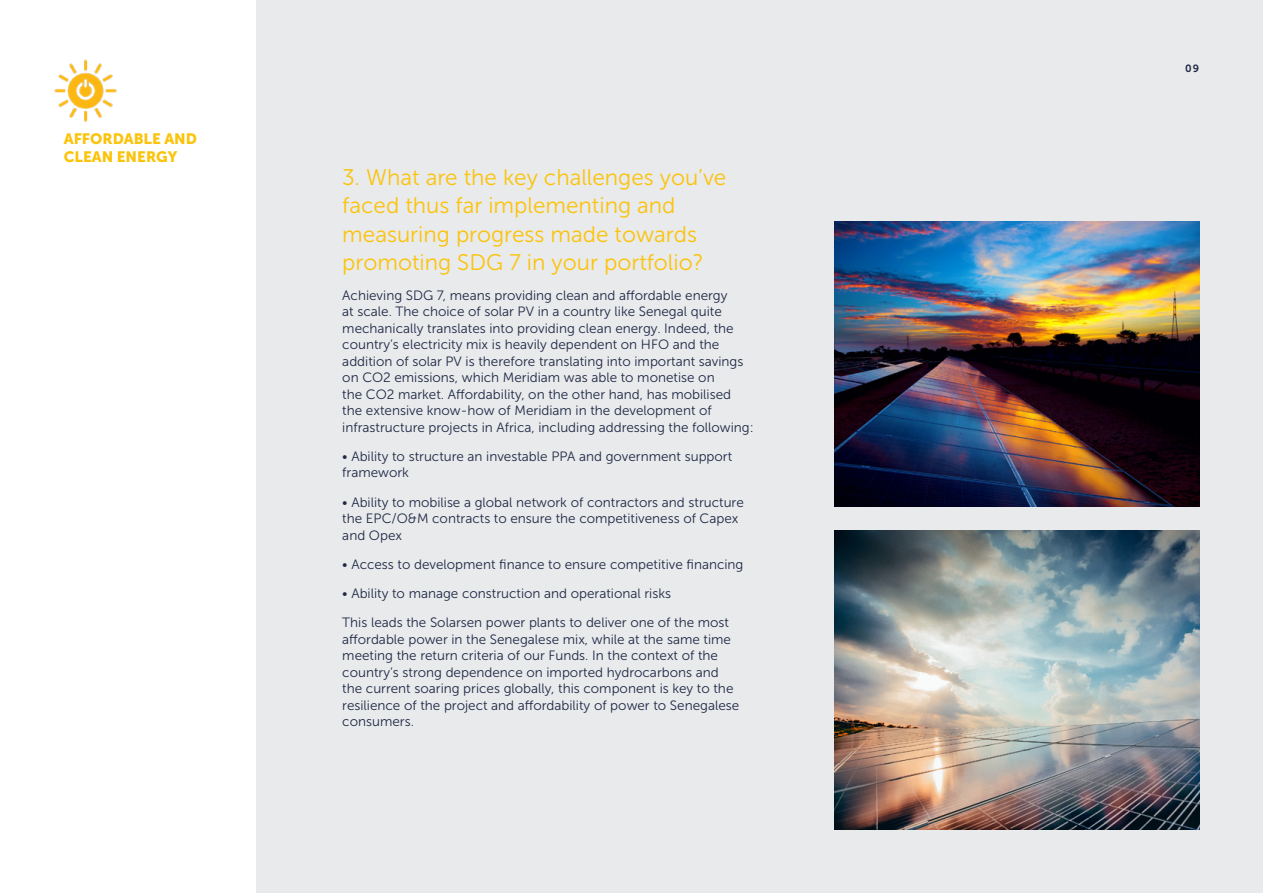
<style>
.page{position:relative;width:1263px;height:893px;background:#fff}
.page>*{position:absolute;margin:0;border:0;box-sizing:border-box;transform-origin:0 0}
.t1{font:22.5px/28.5px "Museo Sans 300";color:#fbc30a}
.t2{font:15px/18px "Museo Sans 900";color:#fbc30a}
.t3{font:13.5px/16.5px "Museo Sans 300";color:#1f2945}
.t4{font:10.5px "Museo Sans 700";color:#1f2945}
</style>
<div class="page">
<div style="left:257px;top:0;width:1006px;height:893px;background:#e9eaec"></div>
<img style="left:54px;top:59px;width:63px;height:63px">
<img style="left:834px;top:222px;width:365px;height:285px">
<img style="left:834px;top:530px;width:365px;height:299px">
<p class="t2" style="left:64px;top:129px;width:135px">AFFORDABLE AND<br>CLEAN ENERGY</p>
<h1 class="t1" style="left:342px;top:163px;width:386px">3. What are the key challenges you’ve faced thus far implementing and measuring progress made towards promoting SDG 7 in your portfolio?</h1>
<p class="t3" style="left:342px;top:287px;width:413px">Achieving SDG 7, means providing clean and affordable energy<br>at scale. The choice of solar PV in a country like Senegal quite mechanically translates into providing clean energy. Indeed, the country’s electricity mix is heavily dependent on HFO and the addition of solar PV is therefore translating into important savings on CO2 emissions, which Meridiam was able to monetise on<br>the CO2 market. Affordability, on the other hand, has mobilised the extensive know-how of Meridiam in the development of infrastructure projects in Africa, including addressing the following:</p>
<p class="t3" style="left:342px;top:448px;width:391px">• Ability to structure an investable PPA and government support framework</p>
<p class="t3" style="left:342px;top:494px;width:403px">• Ability to mobilise a global network of contractors and structure the EPC/O&amp;M contracts to ensure the competitiveness of Capex and Opex</p>
<p class="t3" style="left:342px;top:556px;width:403px">• Access to development finance to ensure competitive financing</p>
<p class="t3" style="left:342px;top:579px;width:388px;line-height:29.2px">• Ability to manage construction and operational risks<br>This leads the Solarsen power plants to deliver one of the most</p>
<p class="t3" style="left:342px;top:631px;width:398px">affordable power in the Senegalese mix, while at the same time meeting the return criteria of our Funds. In the context of the country’s strong dependence on imported hydrocarbons and the current soaring prices globally, this component is key to the resilience of the project and affordability of power to Senegalese consumers.</p>
<p class="t4" style="left:1185px;top:62px;width:15px">09</p>
</div>
